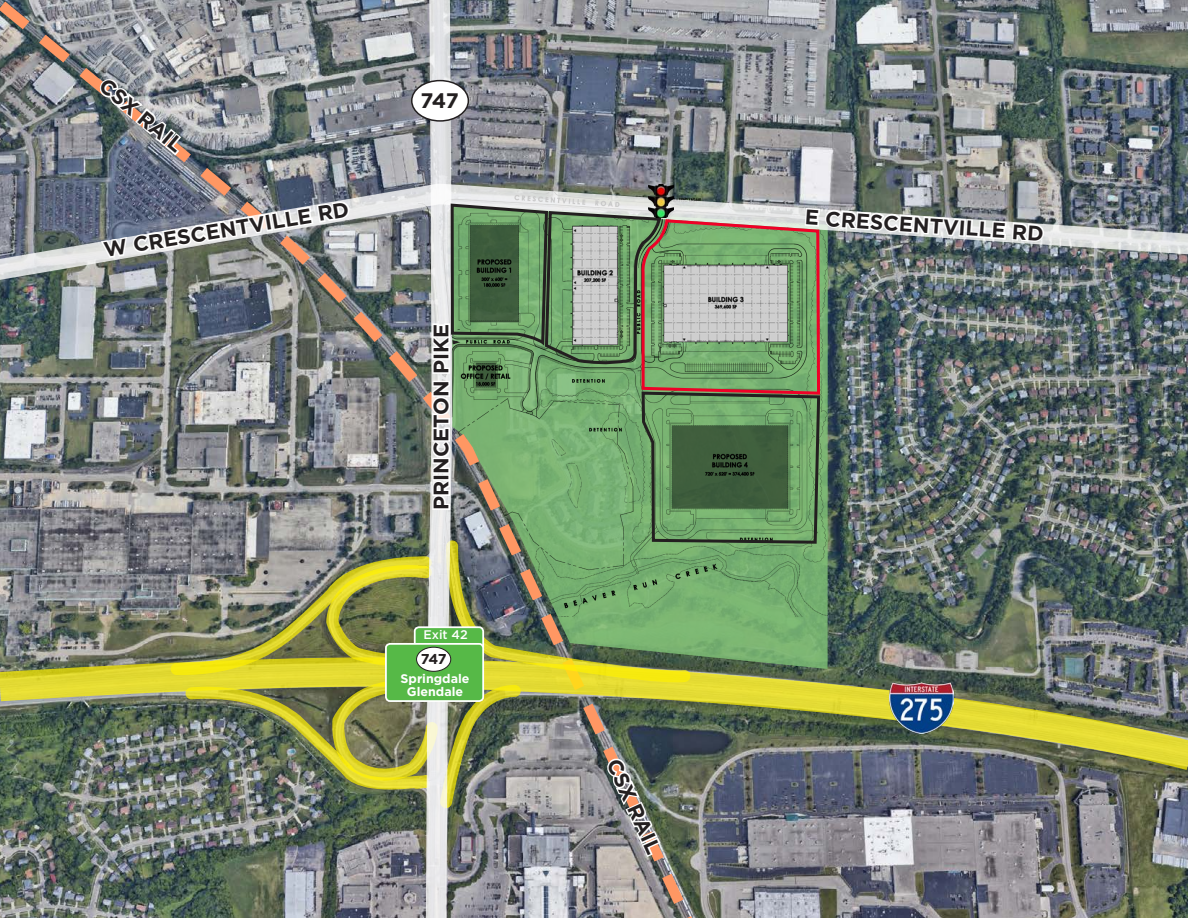
<style>
.page{position:relative;width:1188px;height:918px;background:#fff}
.page>*{position:absolute;margin:0;border:0;box-sizing:border-box;transform-origin:0 0}
.t1{font:700 21px "Gotham";color:#231f20}
.t2{font:700 14.25px "Gotham";color:#231f20}
.t3{font:700 12.45px "Gotham";color:#fff}
.t4{font:500 12.45px "Gotham";color:#fff}
</style>
<div class="page">
<img style="left:1046px;top:0;width:142px;height:918px">
<img style="left:0;top:0;width:57px;height:918px">
<img style="left:0;top:182px;width:1188px;height:101px">
<img style="left:0;top:656px;width:1188px;height:115px">
<img style="left:57px;top:0;width:989px;height:918px">
<p class="t1" style="left:111px;top:72px;width:103px;rotate:40deg">CSX RAIL</p>
<p class="t1" style="left:101px;top:237px;width:250px;rotate:-10deg">W CRESCENTVILLE RD</p>
<p class="t1" style="left:421px;top:87px;width:40px">747</p>
<p class="t1" style="left:427px;top:510px;width:188px;rotate:-90deg">PRINCETON PIKE</p>
<p class="t4" style="left:423px;top:627px;width:46px">Exit 42</p>
<p class="t3" style="left:401px;top:670px;width:70px">Springdale</p>
<p class="t3" style="left:407px;top:683px;width:58px">Glendale</p>
<p class="t2" style="left:421px;top:649px;width:27px">747</p>
<p class="t1" style="left:626px;top:754px;width:103px;rotate:66deg">CSX RAIL</p>
<p class="t1" style="left:806px;top:203px;width:241px;rotate:4deg">E CRESCENTVILLE RD</p>
</div>
